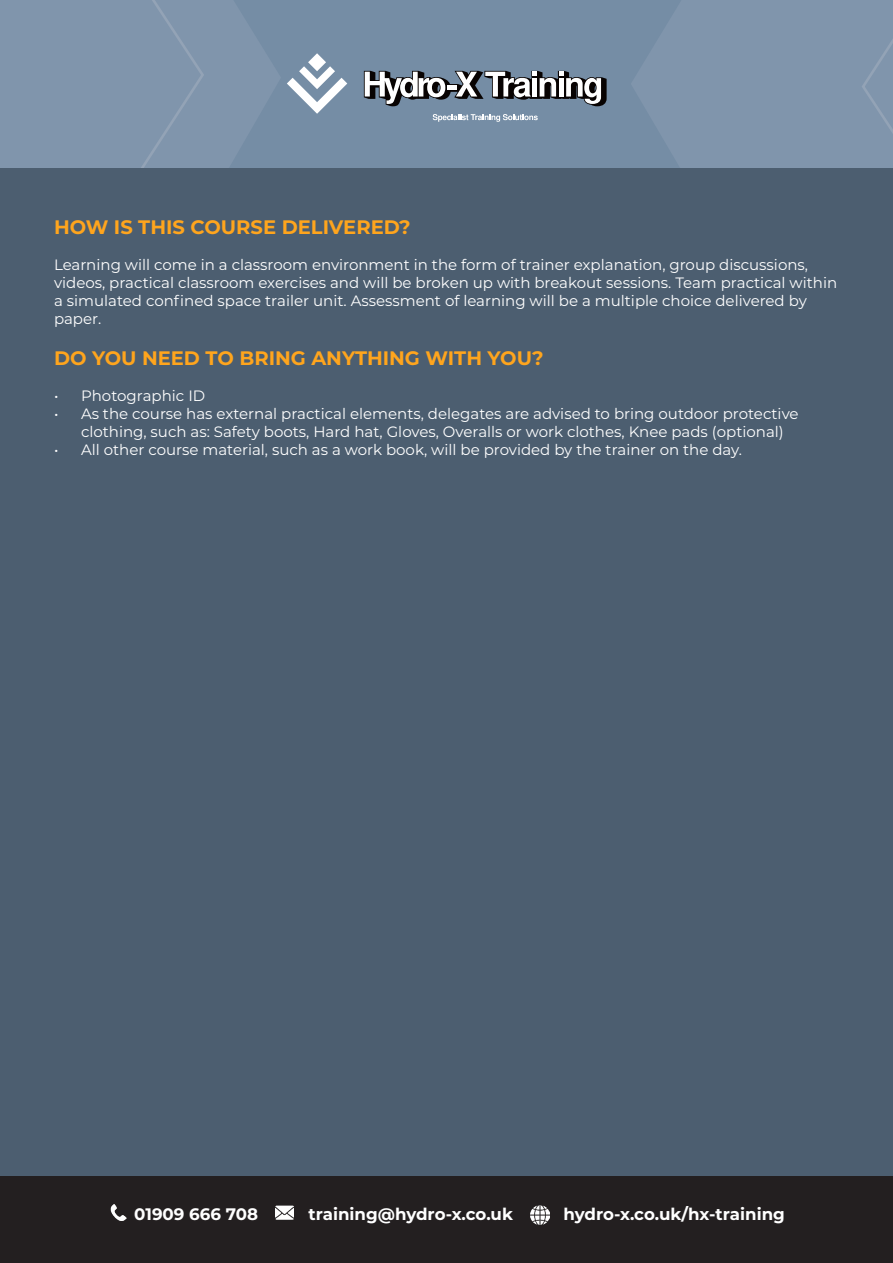
<style>
.page{position:relative;width:893px;height:1263px;background:#fff}
.page>*{position:absolute;margin:0;border:0;box-sizing:border-box;transform-origin:0 0}
.t1{font:700 19.5px "Montserrat";color:#ffa51d}
.t2{font:700 16.65px "Montserrat";color:#fff}
.t3{font:15px/18px "Montserrat";color:#fff}
</style>
<div class="page">
<div style="left:0;top:1176px;width:893px;height:87px;background:#231f20"></div>
<img style="left:111px;top:1204px;width:15px;height:16px">
<img style="left:275px;top:1205px;width:19px;height:15px">
<img style="left:530px;top:1205px;width:19px;height:19px">
<div style="left:0;top:0;width:893px;height:168px;background:#8095ac"></div>
<svg style="left:230px;top:0;width:451px;height:168px;fill:#758da5"></svg>
<svg style="left:141px;top:0;width:63px;height:168px"></svg>
<svg style="left:862px;top:39px;width:31px;height:94px"></svg>
<svg style="left:364px;top:71px;width:243px;height:35px"></svg>
<svg style="left:287px;top:53px;width:60px;height:61px"></svg>
<svg style="left:433px;top:114px;width:105px;height:8px"></svg>
<div style="left:0;top:168px;width:893px;height:1008px;background:#4c5e70"></div>
<p class="t1" style="left:54px;top:213px;width:358px">HOW IS THIS COURSE DELIVERED?</p>
<p class="t3" style="left:54px;top:255px;width:785px">Learning will come in a classroom environment in the form of trainer explanation, group discussions, videos, practical classroom exercises and will be broken up with breakout sessions. Team practical within a simulated confined space trailer unit. Assessment of learning will be a multiple choice delivered by paper.</p>
<p class="t1" style="left:54px;top:344px;width:491px">DO YOU NEED TO BRING ANYTHING WITH YOU?</p>
<p class="t3" style="left:54px;top:386px;width:153px">• Photographic ID</p>
<p class="t3" style="left:81px;top:404px;width:719px;text-indent:-27px">• As the course has external practical elements, delegates are advised to bring outdoor protective clothing, such as: Safety boots, Hard hat, Gloves, Overalls or work clothes, Knee pads (optional)</p>
<p class="t3" style="left:54px;top:440px;width:690px">• All other course material, such as a work book, will be provided by the trainer on the day.</p>
<p class="t2" style="left:134px;top:1202px;width:125px">01909 666 708</p>
<p class="t2" style="left:308px;top:1202px;width:206px">training@hydro-x.co.uk</p>
<p class="t2" style="left:563px;top:1202px;width:223px">hydro-x.co.uk/hx-training</p>
</div>
